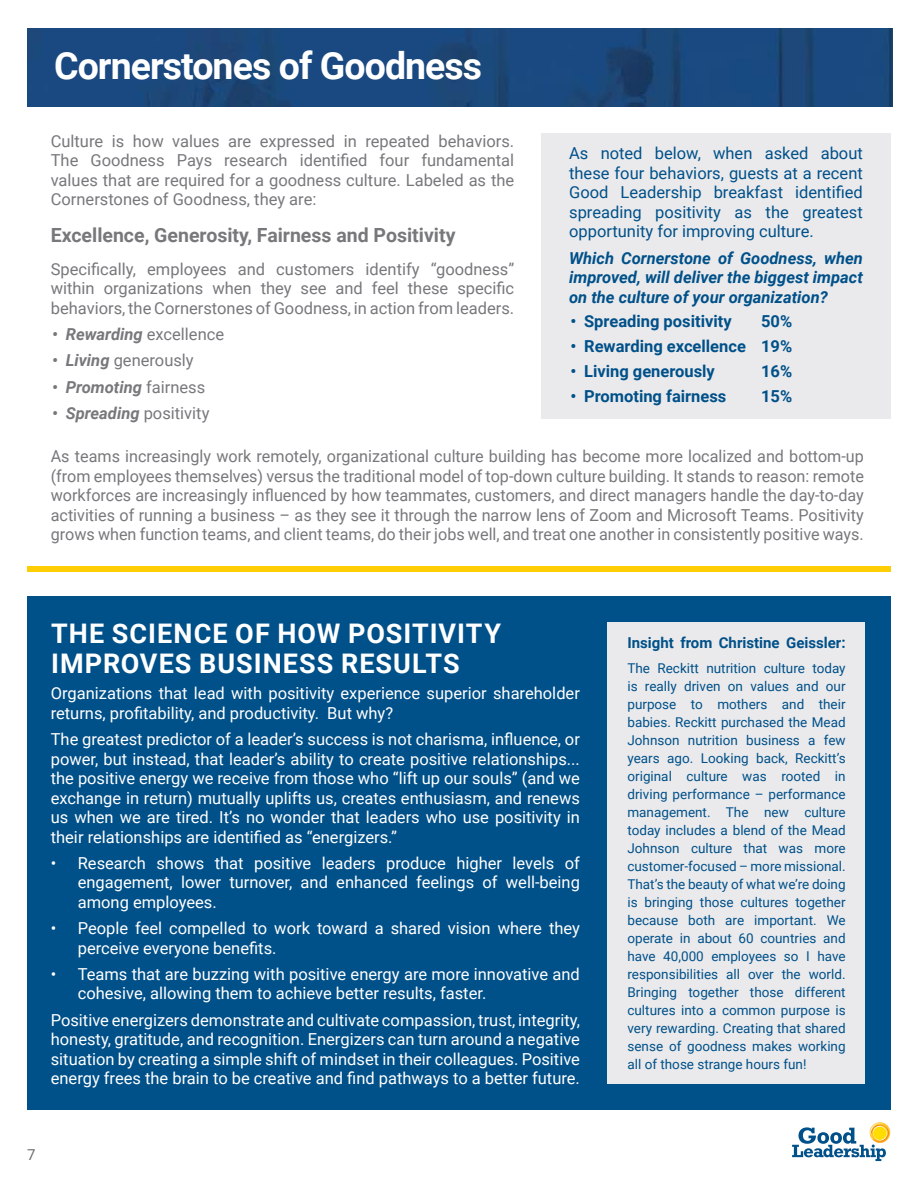
<style>
.page{position:relative;width:918px;height:1188px;background:#fff}
.page>*{position:absolute;margin:0;border:0;box-sizing:border-box;transform-origin:0 0}
.t1{font:700 37.5px "Roboto";letter-spacing:-.025em;color:#fff}
.t2{font:700 27px/30px "Roboto";letter-spacing:.035em;color:#fff}
.t3{font:700 19.5px "Roboto";color:#77787b}
.t4{font:16.5px/19.5px "Roboto";color:#fff}
.t5{font:16.5px/19.5px "Roboto";color:#77787b;text-align:justify}
.t6{font:16.5px/19.5px "Roboto";color:#005089;text-align:justify}
.t7{font:italic 700 16.5px/19.5px "Roboto";color:#005089;text-align:justify}
.t8{font:700 16.5px "Roboto";color:#005089}
.t9{font:italic 700 16.5px "Roboto";color:#77787b}
.t10{font:700 15px "Roboto";color:#005089}
.t11{font:15px "Roboto";color:#6d6e71}
.t12{font:13.5px/18px "Roboto";color:#005089;text-align:justify}
.s1{font-weight:400;font-style:normal}
.s2{font-weight:700;font-style:italic}
</style>
<div class="page">
<svg style="left:792px;top:1122px;width:99px;height:39px"></svg>
<div style="left:541px;top:133px;width:350px;height:285px;background:#eaeaec"></div>
<img style="left:27px;top:28px;width:865px;height:78px">
<div style="left:27px;top:596px;width:864px;height:514px;background:#005089"></div>
<div style="left:27px;top:566px;width:864px;height:6px;background:#ffcd03"></div>
<div style="left:608px;top:623px;width:257px;height:461px;background:#eaeaec"></div>
<h1 class="t1" style="left:54px;top:39px;width:430px">Cornerstones of Goodness</h1>
<p class="t5" style="left:51px;top:130px;width:465px">Culture is how values are expressed in repeated behaviors.<br>The Goodness Pays research identified four fundamental values that are required for a goodness culture. Labeled as the Cornerstones of Goodness, they are:</p>
<p class="t3" style="left:51px;top:221px;width:406px">Excellence, Generosity, Fairness and Positivity</p>
<p class="t5" style="left:51px;top:259px;width:465px">Specifically, employees and customers identify “goodness” within organizations when they see and feel these specific behaviors, the Cornerstones of Goodness, in action from leaders.</p>
<p class="t9" style="left:52px;top:323px;width:173px">• Rewarding <span class="s1">excellence</span></p>
<p class="t5" style="left:52px;top:350px;width:143px"><span class="s2">• Living</span> generously</p>
<p class="t9" style="left:52px;top:375px;width:155px">• Promoting <span class="s1">fairness</span></p>
<p class="t9" style="left:52px;top:401px;width:159px">• Spreading <span class="s1">positivity</span></p>
<p class="t5" style="left:51px;top:446px;width:815px">As teams increasingly work remotely, organizational culture building has become more localized and bottom-up (from employees themselves) versus the traditional model of top-down culture building. It stands to reason: remote workforces are increasingly influenced by how teammates, customers, and direct managers handle the day-to-day activities of running a business – as they see it through the narrow lens of Zoom and Microsoft Teams. Positivity grows when function teams, and client teams, do their jobs well, and treat one another in consistently positive ways.</p>
<p class="t6" style="left:569px;top:143px;width:295px">As noted below, when asked about these four behaviors, guests at a recent Good Leadership breakfast identified spreading positivity as the greatest opportunity for improving culture.</p>
<p class="t7" style="left:569px;top:247px;width:295px">Which Cornerstone of Goodness, when improved, will deliver the biggest impact on the culture of your organization?</p>
<p class="t8" style="left:571px;top:310px;width:162px">• Spreading positivity</p>
<p class="t8" style="left:761px;top:310px;width:33px">50%</p>
<p class="t8" style="left:571px;top:335px;width:223px">• Rewarding excellence 19%</p>
<p class="t8" style="left:571px;top:360px;width:146px">• Living generously</p>
<p class="t8" style="left:761px;top:360px;width:33px">16%</p>
<p class="t8" style="left:571px;top:384px;width:157px">• Promoting fairness</p>
<p class="t8" style="left:761px;top:384px;width:33px">15%</p>
<h2 class="t2" style="left:51px;top:618px;width:451px">THE SCIENCE OF HOW POSITIVITY<br>IMPROVES BUSINESS RESULTS</h2>
<p class="t4" style="left:51px;top:683px;width:531px">Organizations that lead with positivity experience superior shareholder returns, profitability, and productivity. But why?</p>
<p class="t4" style="left:51px;top:729px;width:531px;text-align:justify">The greatest predictor of a leader’s success is not charisma, influence, or power, but instead, that leader’s ability to create positive relationships... the positive energy we receive from those who “lift up our souls” (and we exchange in return) mutually uplifts us, creates enthusiasm, and renews us when we are tired. It’s no wonder that leaders who use positivity in their relationships are identified as “energizers.”</p>
<p class="t4" style="left:78px;top:853px;width:504px;text-align:justify;text-indent:-27px">• Research shows that positive leaders produce higher levels of engagement, lower turnover, and enhanced feelings of well-being among employees.</p>
<p class="t4" style="left:78px;top:918px;width:504px;text-indent:-27px">• People feel compelled to work toward a shared vision where they perceive everyone benefits.</p>
<p class="t4" style="left:78px;top:964px;width:504px;text-indent:-27px">• Teams that are buzzing with positive energy are more innovative and cohesive, allowing them to achieve better results, faster.</p>
<p class="t4" style="left:51px;top:1010px;width:531px;text-align:justify">Positive energizers demonstrate and cultivate compassion, trust, integrity, honesty, gratitude, and recognition. Energizers can turn around a negative situation by creating a simple shift of mindset in their colleagues. Positive energy frees the brain to be creative and find pathways to a better future.</p>
<p class="t11" style="left:27px;top:1144px;width:10px">7</p>
<p class="t10" style="left:627px;top:632px;width:220px">Insight from Christine Geissler:</p>
<p class="t12" style="left:627px;top:659px;width:220px">The Reckitt nutrition culture today is really driven on values and our purpose to mothers and their babies. Reckitt purchased the Mead Johnson nutrition business a few years ago. Looking back, Reckitt’s original culture was rooted in driving performance – performance management. The new culture today includes a blend of the Mead Johnson culture that was more customer-focused – more missional.<br>That’s the beauty of what we’re doing is bringing those cultures together because both are important. We operate in about 60 countries and have 40,000 employees so I have responsibilities all over the world.<br>Bringing together those different cultures into a common purpose is very rewarding. Creating that shared sense of goodness makes working all of those strange hours fun!</p>
</div>
